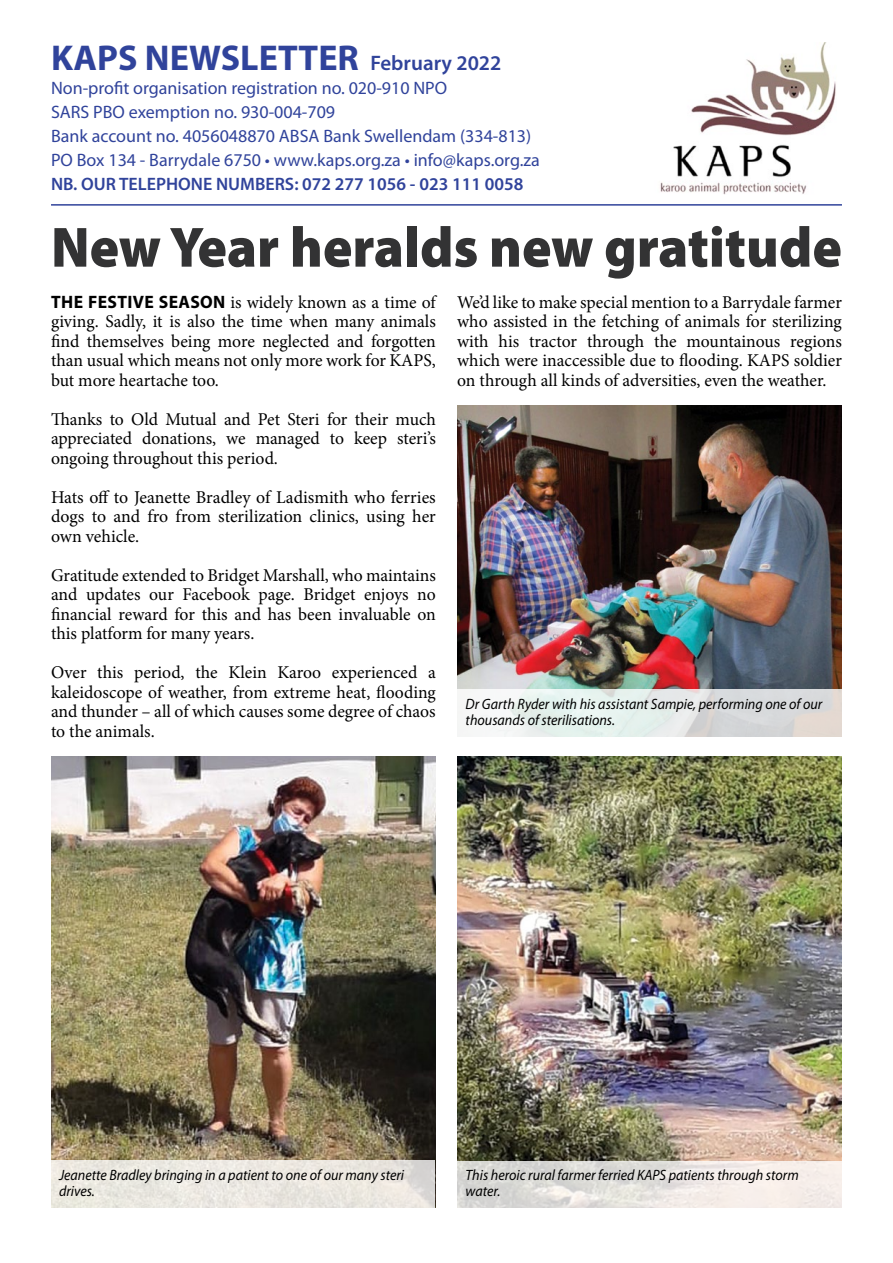
<style>
.page{position:relative;width:893px;height:1263px;background:#fff}
.page>*{position:absolute;margin:0;border:0;box-sizing:border-box;transform-origin:0 0}
.t1{font:900 57.15px "Myriad Pro";color:#333334;scale:.96 1}
.t2{font:700 36px "Myriad Pro";color:#30439b}
.t3{font:18px/19.5px "Minion Pro";letter-spacing:-.005em;color:#000;text-align:justify}
.t4{font:18px/24px "Myriad Pro";color:#30439b}
.t5{font:600 18px "Myriad Pro";color:#30439b}
.t6{font:700 18px "Myriad Pro";letter-spacing:.02em;color:#000}
.t7{font:italic 15px/16.5px "Myriad Pro";color:#000;scale:.94 1}
.s1{font-weight:600;font-size:21px}
.s2{font-family:"Myriad Pro";font-weight:700}
</style>
<div class="page">
<img style="left:660px;top:43px;width:176px;height:151px">
<hr style="left:51px;top:204px;width:791px;height:2px;background:#30439b">
<img style="left:51px;top:756px;width:384px;height:404px">
<img style="left:457px;top:756px;width:385px;height:405px">
<img style="left:457px;top:405px;width:385px;height:284px">
<svg style="left:457px;top:689px;width:385px;height:47px"></svg>
<svg style="left:457px;top:1161px;width:385px;height:47px;background:#e7e3df"></svg>
<svg style="left:51px;top:1160px;width:384px;height:48px;background:#eae6e0"></svg>
<h2 class="t2" style="left:51px;top:34px;width:452px">KAPS NEWSLETTER <span class="s1">February 2022</span></h2>
<p class="t4" style="left:51px;top:75px;width:490px">Non-profit organisation registration no. 020-910 NPO<br>SARS PBO exemption no. 930-004-709<br>Bank account no. 4056048870 ABSA Bank Swellendam (334-813)<br>PO Box 134 - Barrydale 6750 • www.kaps.org.za • info@kaps.org.za</p>
<p class="t5" style="left:51px;top:172px;width:474px">NB. OUR TELEPHONE NUMBERS: 072 277 1056 - 023 111 0058</p>
<h1 class="t1" style="left:51px;top:209px;width:825px">New Year heralds new gratitude</h1>
<p class="t3" style="left:51px;top:292px;width:386px;text-indent:149px"><span class="s2">ON</span> is widely known as a time of giving. Sadly, it is also the time when many animals find themselves being more neglected and forgotten than usual which means not only more work for KAPS, but more heartache too.</p>
<p class="t3" style="left:51px;top:409px;width:386px">Thanks to Old Mutual and Pet Steri for their much appreciated donations, we managed to keep steri’s ongoing throughout this period.</p>
<p class="t3" style="left:51px;top:487px;width:386px">Hats off to Jeanette Bradley of Ladismith who ferries dogs to and fro from sterilization clinics, using her own vehicle.</p>
<p class="t3" style="left:51px;top:565px;width:386px">Gratitude extended to Bridget Marshall, who maintains and updates our Facebook page. Bridget enjoys no financial reward for this and has been invaluable on this platform for many years.</p>
<p class="t3" style="left:51px;top:663px;width:386px">Over this period, the Klein Karoo experienced a kaleidoscope of weather, from extreme heat, flooding and thunder – all of which causes some degree of chaos to the animals.</p>
<p class="t6" style="left:51px;top:290px;width:119px">THE FESTIVE SEAS</p>
<p class="t3" style="left:457px;top:292px;width:386px">We’d like to make special mention to a Barrydale farmer who assisted in the fetching of animals for sterilizing with his tractor through the mountainous regions which were inaccessible due to flooding. KAPS soldier on through all kinds of adversities, even the weather.</p>
<p class="t7" style="left:466px;top:695px;width:381px">Dr Garth Ryder with his assistant Sampie, performing one of our thousands of sterilisations.</p>
<p class="t7" style="left:59px;top:1166px;width:369px">Jeanette Bradley bringing in a patient to one of our many steri drives.</p>
<p class="t7" style="left:466px;top:1166px;width:356px">This heroic rural farmer ferried KAPS patients through storm water.</p>
</div>
